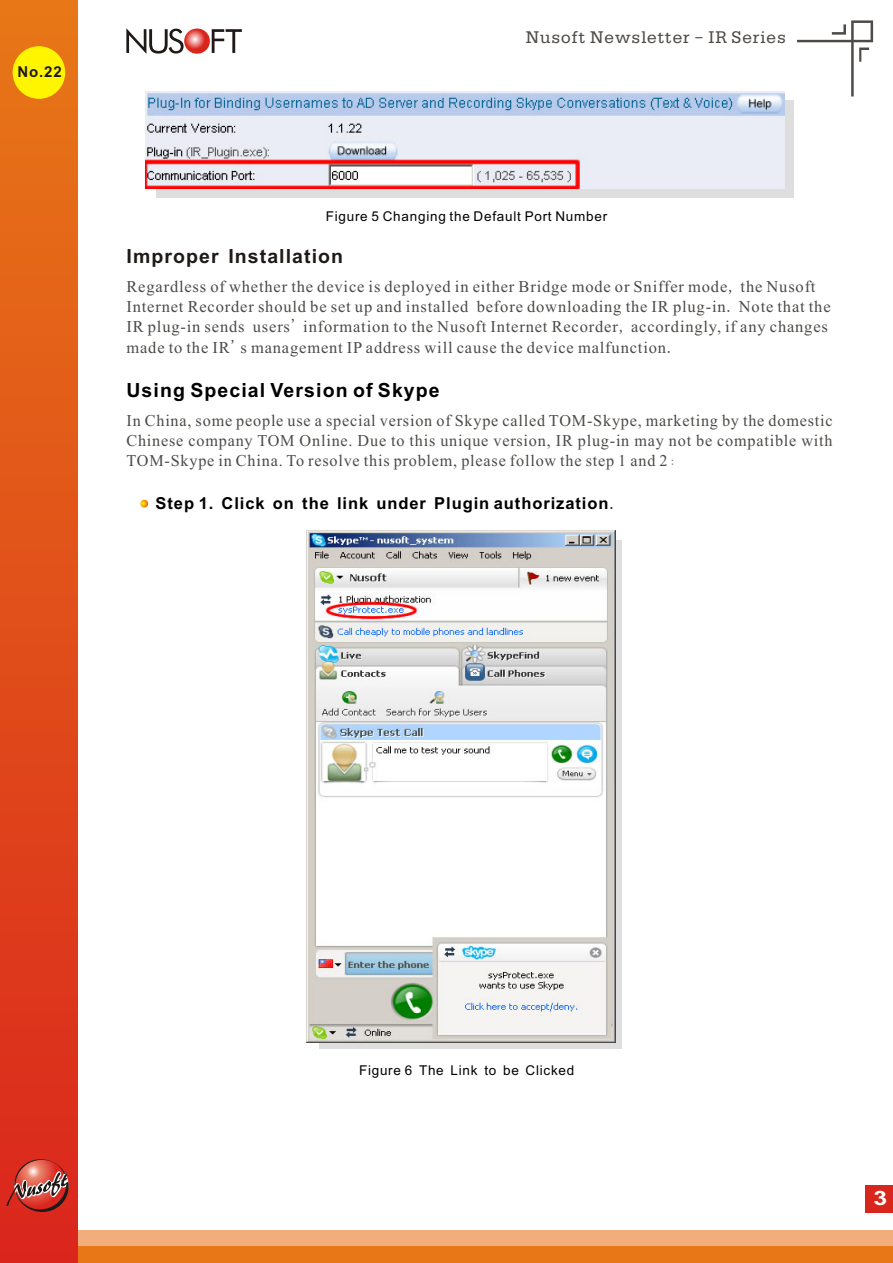
<style>
.page{position:relative;width:893px;height:1263px;background:#fff}
.page>*{position:absolute;margin:0;border:0;box-sizing:border-box;transform-origin:0 0}
.t1{font:700 19.8px "Arial";color:#fff;scale:1.26 1}
.t2{font:700 19.5px "Arial";letter-spacing:.055em;color:#000}
.t3{font:700 19.5px "Arial";letter-spacing:.055em;color:#1f1a17}
.t4{font:18px "Serifa BT";letter-spacing:.055em;color:#4d4a47}
.t5{font:16.5px/20.1px "Times New Roman";letter-spacing:.05em;color:#4d4a47}
.t6{font:700 16.5px "Arial";letter-spacing:.055em;color:#000}
.t7{font:700 15px "Arial";color:#1f1a17}
.t8{font:13.5px "Arial";letter-spacing:.055em;color:#000}
.s1{font-family:"Lucida Sans Unicode"}
.s2{font-family:"Sim Sun"}
.s3{font-family:"Ming Li U";font-size:10.5px}
.s4{font-family:"Sim Sun";font-weight:400}
</style>
<div class="page">
<svg style="left:319px;top:540px;width:303px;height:508px;background:#c7c7c7"></svg>
<div style="left:157px;top:100px;width:637px;height:97px;background:#dedede"></div>
<div style="left:0;top:1246px;width:893px;height:17px;background:#e87817"></div>
<div style="left:0;top:1230px;width:893px;height:16px;background:#f2ad7d"></div>
<div style="left:866px;top:1185px;width:27px;height:28px;background:#d9261c"></div>
<div style="left:0;top:0;width:78px;height:1263px;background:linear-gradient(to bottom,#e77817,#da251d)"></div>
<div style="left:13px;top:46px;width:52px;height:53px;background:#fff500;border-radius:50%"></div>
<svg style="left:6px;top:1159px;width:63px;height:53px;background:#bf4d43"></svg>
<svg style="left:797px;top:20px;width:76px;height:76px"></svg>
<svg style="left:126px;top:28px;width:116px;height:26px"></svg>
<img style="left:145px;top:91px;width:639px;height:98px">
<svg style="left:140px;top:500px;width:8px;height:8px"></svg>
<img style="left:306px;top:530px;width:309px;height:512px">
<p class="t7" style="left:18px;top:67px;width:46px">No.22</p>
<p class="t4" style="left:526px;top:29px;width:262px">Nusoft Newsletter <span class="s1">–</span> IR Series</p>
<p class="t8" style="left:326px;top:211px;width:283px">Figure 5 Changing the Default Port Number</p>
<p class="t3" style="left:126px;top:249px;width:218px">Improper Installation</p>
<p class="t5" style="left:126px;top:278px;width:706px">Regardless of whether the device is deployed in either Bridge mode or Sniffer mode<span class="s2">,</span> the Nusoft Internet Recorder should be set up and installed before downloading the IR plug-in<span class="s2">.</span> Note that the IR plug-in sends users<span class="s2">'</span> information to the Nusoft Internet Recorder<span class="s2">,</span> accordingly, if any changes made to the IR<span class="s2">'</span>s management IP address will cause the device malfunction<span class="s2">.</span></p>
<p class="t2" style="left:126px;top:382px;width:315px">Using Special Version of Skype</p>
<p class="t5" style="left:126px;top:412px;width:708px;text-align:justify">In China, some people use a special version of Skype called TOM-Skype, marketing by the domestic Chinese company TOM Online. Due to this unique version, IR plug-in may not be compatible with TOM-Skype in China. To resolve this problem, please follow the step 1 and 2<span class="s3">：</span></p>
<p class="t6" style="left:156px;top:497px;width:464px">Step 1. Click on the link under Plugin authorization<span class="s4">.</span></p>
<p class="t8" style="left:359px;top:1065px;width:217px">Figure 6 The Link to be Clicked</p>
<p class="t1" style="left:873px;top:1191px;width:12px">3</p>
</div>
